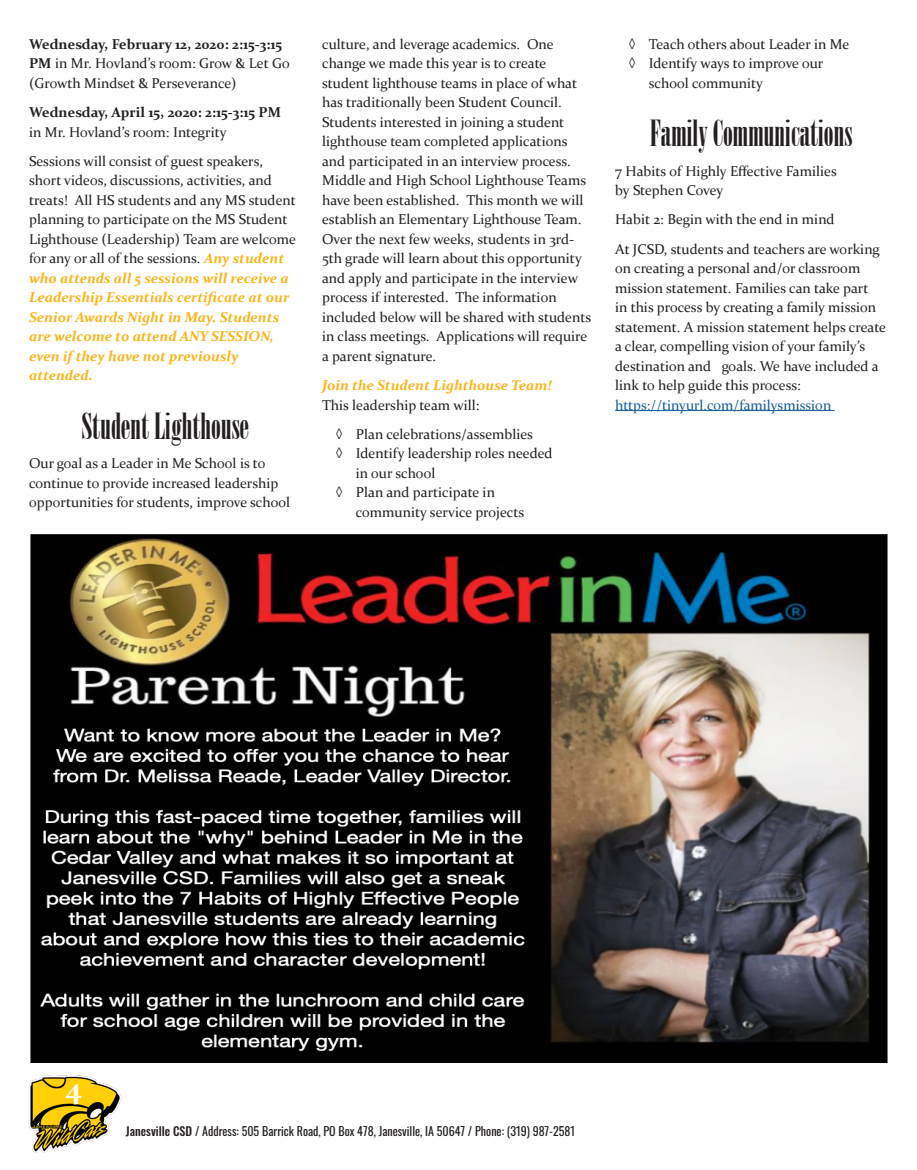
<style>
.page{position:relative;width:917px;height:1170px;background:#fff}
.page>*{position:absolute;margin:0;border:0;box-sizing:border-box;transform-origin:0 0}
.SubHeading2{font:36px "Onyx";color:#231f20}
.t1{font:700 30px "Constantia";color:#fff}
.Paragraph_Style_1{font:14.25px/19.5px "Constantia";color:#231f20}
.Paragraph_Style_1-2{font:700 14.25px/19.5px "Constantia";color:#231f20}
.Paragraph_Style_1-3{font:italic 700 14.25px/19.5px "Constantia";color:#fbb316}
.t2{font:12px "Oswald";color:#231f20}
.s1{font-weight:700}
.s2{font-weight:400}
.s3{font-weight:700;font-style:italic;color:#fbb316}
.s4{font-weight:400;font-style:normal;color:#231f20}
.s5{color:#175d9e}
.s6{font-weight:500}
</style>
<div class="page">
<img style="left:29px;top:1075px;width:93px;height:78px">
<hr style="left:615px;top:410px;width:219px;height:1px;background:#175d9e">
<img style="left:30px;top:534px;width:858px;height:529px">
<p class="Paragraph_Style_1" style="left:29px;top:34px;width:262px"><span class="s1">Wednesday, February 12, 2020: 2:15-3:15<br>PM</span> in Mr. Hovland’s room: Grow &amp; Let Go (Growth Mindset &amp; Perseverance)</p>
<p class="Paragraph_Style_1-2" style="left:29px;top:102px;width:253px">Wednesday, April 15, 2020: 2:15-3:15 PM <span class="s2">in Mr. Hovland’s room: Integrity</span></p>
<p class="Paragraph_Style_1" style="left:29px;top:151px;width:268px">Sessions will consist of guest speakers, short videos, discussions, activities, and treats! All HS students and any MS student planning to participate on the MS Student Lighthouse (Leadership) Team are welcome for any or all of the sessions. <span class="s3">Any student who attends all 5 sessions will receive a Leadership Essentials certificate at our Senior Awards Night in May. Students are welcome to attend ANY SESSION, even if they have not previously attended.</span></p>
<p class="SubHeading2" style="left:82px;top:405px;width:169px">Student Lighthouse</p>
<p class="Paragraph_Style_1" style="left:29px;top:453px;width:262px">Our goal as a Leader in Me School is to continue to provide increased leadership opportunities for students, improve school</p>
<p class="Paragraph_Style_1" style="left:322px;top:34px;width:270px">culture, and leverage academics. One change we made this year is to create student lighthouse teams in place of what has traditionally been Student Council.<br>Students interested in joining a student lighthouse team completed applications and participated in an interview process.<br>Middle and High School Lighthouse Teams have been established. This month we will establish an Elementary Lighthouse Team.<br>Over the next few weeks, students in 3rd-5th grade will learn about this opportunity and apply and participate in the interview process if interested. The information included below will be shared with students in class meetings. Applications will require a parent signature.</p>
<p class="Paragraph_Style_1-3" style="left:322px;top:375px;width:231px">Join the Student Lighthouse Team!<br><span class="s4">This leadership team will:</span></p>
<p class="Paragraph_Style_1" style="left:335px;top:424px;width:199px">◊ Plan celebrations/assemblies</p>
<p class="Paragraph_Style_1" style="left:356px;top:443px;width:198px;text-indent:-20px">◊ Identify leadership roles needed in our school</p>
<p class="Paragraph_Style_1" style="left:356px;top:482px;width:170px;text-indent:-20px">◊ Plan and participate in community service projects</p>
<p class="Paragraph_Style_1" style="left:628px;top:34px;width:222px">◊ Teach others about Leader in Me</p>
<p class="Paragraph_Style_1" style="left:649px;top:53px;width:176px;text-indent:-20px">◊ Identify ways to improve our school community</p>
<p class="SubHeading2" style="left:650px;top:113px;width:204px">Family Communications</p>
<p class="Paragraph_Style_1" style="left:615px;top:160px;width:223px">7 Habits of Highly Effective Families by Stephen Covey</p>
<p class="Paragraph_Style_1" style="left:615px;top:209px;width:221px">Habit 2: Begin with the end in mind</p>
<p class="Paragraph_Style_1" style="left:615px;top:238px;width:272px">At JCSD, students and teachers are working on creating a personal and/or classroom mission statement. Families can take part<br>in this process by creating a family mission statement. A mission statement helps create a clear, compelling vision of your family’s destination and goals. We have included a link to help guide this process: <span class="s5">https://tinyurl.com/familysmission</span></p>
<h2 class="t1" style="left:65px;top:1067px;width:17px">4</h2>
<p class="t2" style="left:126px;top:1121px;width:451px"><span class="s6">Janesville CSD</span> / Address: 505 Barrick Road, PO Box 478, Janesville, IA 50647 / Phone: (319) 987-2581</p>
</div>
